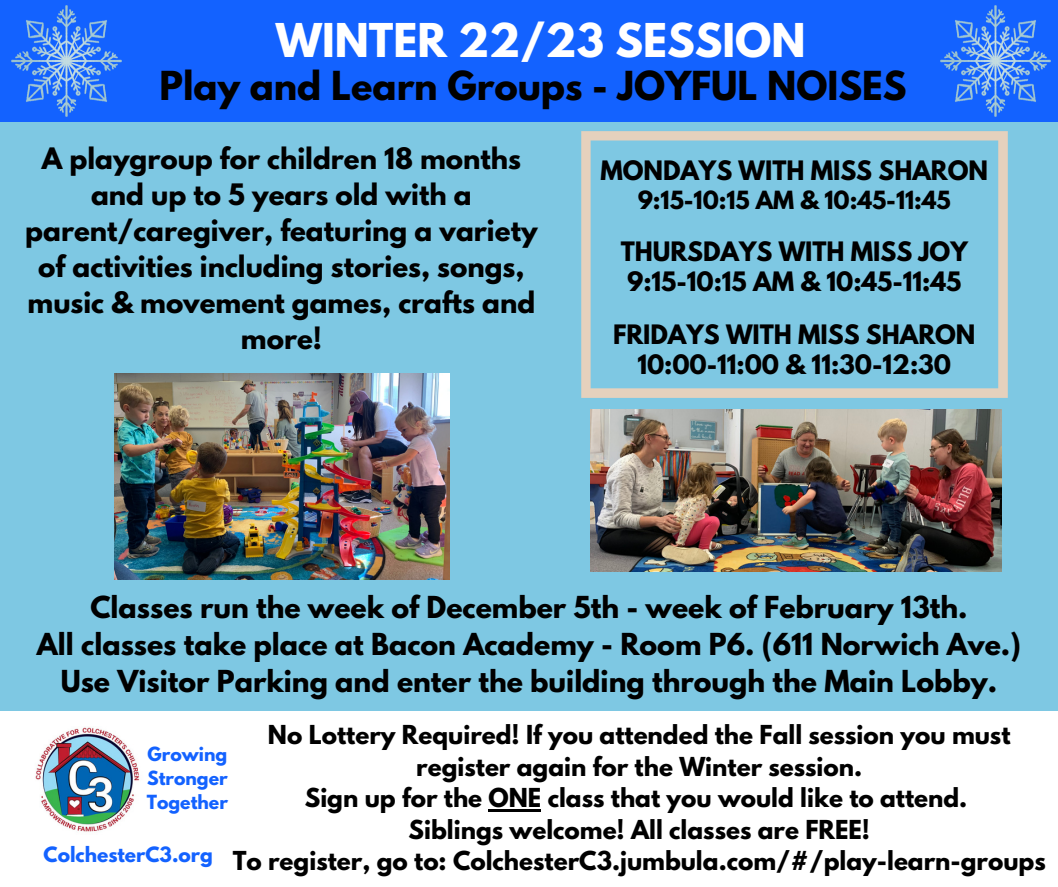
<style>
.page{position:relative;width:1058px;height:887px;background:#fff}
.page>*{position:absolute;margin:0;border:0;box-sizing:border-box;transform-origin:0 0}
.t1{font:700 41.25px "League Spartan";color:#fff}
.t2{font:700 35.4px "League Spartan";color:#000}
.t3{font:700 26.85px/37.2px "League Spartan";color:#000;text-align:center}
.t4{font:700 26.1px/36px "League Spartan";color:#000;text-align:center}
.t5{font:700 23.7px/30.3px "League Spartan";letter-spacing:-.005em;color:#000}
.t6{font:700 23.1px/31.5px "League Spartan";color:#000;text-align:center}
.t7{font:700 22.2px "League Spartan";letter-spacing:-.005em;color:#000}
.t8{font:700 18.75px "League Spartan";color:#1362ff}
.t9{font:700 17.25px/23.9px "League Spartan";color:#1362ff;text-align:justify}
</style>
<div class="page">
<img style="left:35px;top:727px;width:105px;height:105px">
<div style="left:0;top:116px;width:1058px;height:594px;background:#7ec8e3"></div>
<div style="left:0;top:0;width:1058px;height:121px;background:#1362ff"></div>
<svg style="left:581px;top:131px;width:426px;height:267px"></svg>
<img style="left:12px;top:6px;width:110px;height:110px">
<img style="left:940px;top:6px;width:110px;height:110px">
<img style="left:114px;top:373px;width:335px;height:206px">
<img style="left:590px;top:409px;width:411px;height:162px">
<hr style="left:488px;top:809px;width:53px;height:2px;background:#000">
<h1 class="t1" style="left:276px;top:20px;width:531px">WINTER 22/23 SESSION</h1>
<h2 class="t2" style="left:159px;top:68px;width:748px">Play and Learn Groups - JOYFUL NOISES</h2>
<p class="t4" style="left:25px;top:143px;width:514px">A playgroup for children 18 months and up to 5 years old with a parent/caregiver, featuring a variety of activities including stories, songs, music &amp; movement games, crafts and more!</p>
<p class="t5" style="left:600px;top:158px;width:389px">MONDAYS WITH MISS SHARON</p>
<p class="t7" style="left:637px;top:189px;width:315px">9:15-10:15 AM &amp; 10:45-11:45</p>
<p class="t5" style="left:620px;top:239px;width:348px">THURSDAYS WITH MISS JOY<br>9:15-10:15 AM &amp; 10:45-11:45</p>
<p class="t5" style="left:613px;top:322px;width:364px;text-align:center">FRIDAYS WITH MISS SHARON<br>10:00-11:00 &amp; 11:30-12:30</p>
<p class="t3" style="left:37px;top:591px;width:985px">Classes run the week of December 5th - week of February 13th.<br>All classes take place at Bacon Academy - Room P6. (611 Norwich Ave.)<br>Use Visitor Parking and enter the building through the Main Lobby.</p>
<p class="t6" style="left:233px;top:722px;width:814px">No Lottery Required! If you attended the Fall session you must register again for the Winter session.<br>Sign up for the ONE class that you would like to attend.<br>Siblings welcome! All classes are FREE!<br>To register, go to: ColchesterC3.jumbula.com/#/play-learn-groups</p>
<p class="t9" style="left:147px;top:744px;width:83px">Growing Stronger Together</p>
<p class="t8" style="left:44px;top:844px;width:171px">ColchesterC3.org</p>
</div>
